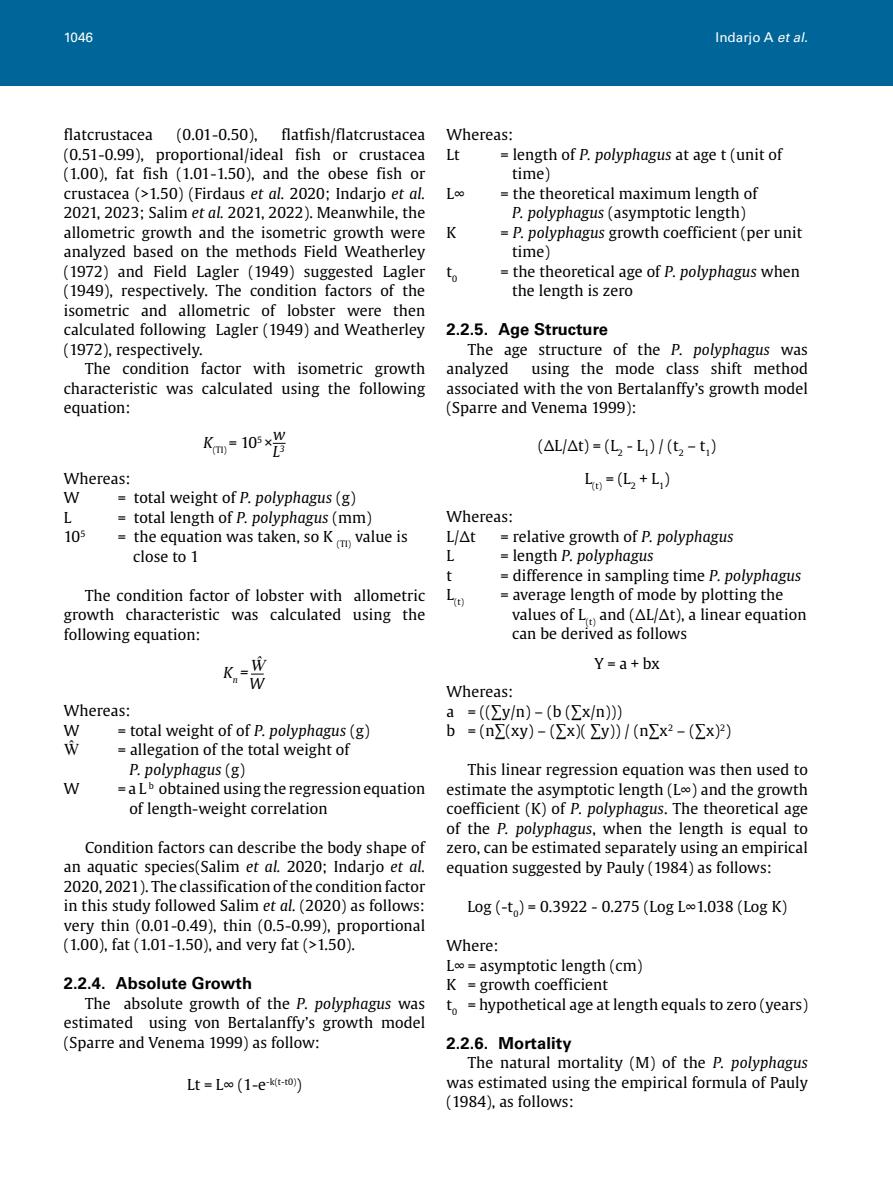
<style>
.page{position:relative;width:893px;height:1191px;background:#fff}
.page>*{position:absolute;margin:0;border:0;box-sizing:border-box;transform-origin:0 0}
.t1{font:700 16.5px "Univers LT Std";letter-spacing:.01em;color:#000}
.t2{font:italic 16.5px "Times New Roman";color:#000}
.t3{font:16.5px "Times New Roman";color:#000}
.t4{font:15px/19.5px "Gulliver";letter-spacing:.005em;color:#000}
.t5{font:italic 15px/16.5px "Gulliver";letter-spacing:.005em;color:#000}
.t6{font:13.5px "Univers LT Std";color:#fff}
.t7{font:8.7px "Gulliver";color:#000}
.s1{font-style:italic}
.s2{font-style:normal}
</style>
<div class="page">
<div style="left:0;top:0;width:893px;height:85px;background:#069"></div>
<svg style="left:273px;top:443px;width:13px;height:1px"></svg>
<svg style="left:251px;top:673px;width:13px;height:1px"></svg>
<p class="t6" style="left:64px;top:30px;width:31px">1046</p>
<p class="t6" style="left:716px;top:30px;width:97px">Indarjo A <span class="s1">etal.</span></p>
<p class="t4" style="left:64px;top:125px;width:363px;text-align:justify;text-indent:218px">flatfish/flatcrustacea (0.51-0.99), proportional/ideal fish or crustacea (1.00), fat fish (1.01-1.50), and the obese fish or crustacea (&gt;1.50) (Firdaus <span class="s1">et al.</span> 2020; Indarjo <span class="s1">et al.<br></span>2021, 2023; Salim <span class="s1">et al.</span> 2021, 2022). Meanwhile, the allometric growth and the isometric growth were analyzed based on the methods Field Weatherley (1972) and Field Lagler (1949) suggested Lagler (1949), respectively. The condition factors of the isometric and allometric of lobster were then calculated following Lagler (1949) and Weatherley (1972), respectively.</p>
<p class="t4" style="left:64px;top:359px;width:363px;text-align:justify;text-indent:21px">The condition factor with isometric growth characteristic was calculated using the following equation:</p>
<p class="t4" style="left:64px;top:125px;width:91px">flatcrustacea</p>
<p class="t4" style="left:177px;top:125px;width:82px">(0.01-0.50),</p>
<p class="t7" style="left:203px;top:444px;width:71px"><sup>K</sup>(TI) <sup>=</sup> <sup>10</sup>5 <sup>×</sup></p>
<p class="t5" style="left:273px;top:426px;width:14px">w<br>L<sup>3</sup></p>
<p class="t4" style="left:64px;top:468px;width:68px">Whereas:<br>W</p>
<p class="t4" style="left:118px;top:488px;width:239px">= total weight of <span class="s1">P. polyphagus</span> (g)</p>
<p class="t4" style="left:64px;top:507px;width:9px">L</p>
<p class="t4" style="left:118px;top:507px;width:256px">= total length of <span class="s1">P. polyphagus</span> (mm)</p>
<p class="t4" style="left:64px;top:527px;width:23px">10<sup>5</sup></p>
<p class="t4" style="left:133px;top:527px;width:276px;text-indent:-15px">= the equation was taken, so K <sub>(TI)</sub> value is close to 1</p>
<p class="t4" style="left:64px;top:585px;width:363px;text-align:justify;text-indent:21px">The condition factor of lobster with allometric growth characteristic was calculated using the following equation:</p>
<p class="t2" style="left:250px;top:653px;width:21px">Ŵ</p>
<p class="t5" style="left:249px;top:675px;width:16px">W</p>
<p class="t5" style="left:224px;top:664px;width:26px">K<sub>n</sub> =</p>
<p class="t4" style="left:64px;top:701px;width:68px">Whereas:<br>W</p>
<p class="t4" style="left:118px;top:720px;width:253px">= total weight of of <span class="s1">P. polyphagus</span> (g)</p>
<p class="t3" style="left:64px;top:738px;width:17px">Ŵ</p>
<p class="t4" style="left:129px;top:740px;width:222px;text-indent:-12px">= allegation of the total weight of<br><span class="s1">P. polyphagus</span> (g)</p>
<p class="t4" style="left:64px;top:779px;width:17px">W</p>
<p class="t4" style="left:129px;top:779px;width:297px;text-indent:-12px">= a L <sup>b</sup> obtained using the regression equation of length-weight correlation</p>
<p class="t4" style="left:64px;top:837px;width:363px;text-align:justify;text-indent:21px">Condition factors can describe the body shape of an aquatic species(Salim <span class="s1">et al.</span> 2020; Indarjo <span class="s1">et al.<br></span>2020, 2021). The classification of the condition factor in this study followed Salim <span class="s1">et al.</span> (2020) as follows: very thin (0.01-0.49), thin (0.5-0.99), proportional (1.00), fat (1.01-1.50), and very fat (&gt;1.50).</p>
<p class="t1" style="left:64px;top:974px;width:190px">2.2.4. Absolute Growth</p>
<p class="t4" style="left:64px;top:993px;width:363px;text-align:justify;text-indent:21px">The absolute growth of the <span class="s1">P. polyphagus</span> was estimated using von Bertalanffy’s growth model (Sparre and Venema 1999) as follow:</p>
<p class="t4" style="left:187px;top:1075px;width:116px">Lt = L∞ (1-e<sup>-k(t-t0)</sup>)</p>
<p class="t4" style="left:446px;top:125px;width:68px">Whereas:<br>Lt</p>
<p class="t4" style="left:512px;top:144px;width:272px;text-indent:-12px">= length of <span class="s1">P. polyphagus</span> at age t (unit of time)</p>
<p class="t4" style="left:446px;top:183px;width:20px">L∞</p>
<p class="t4" style="left:500px;top:183px;width:258px;text-align:center">= the theoretical maximum length of<br><span class="s1">P. polyphagus</span> (asymptotic length)</p>
<p class="t4" style="left:446px;top:222px;width:11px">K</p>
<p class="t4" style="left:512px;top:222px;width:292px;text-indent:-12px">= <span class="s1">P. polyphagus</span> growth coefficient (per unit time)</p>
<p class="t4" style="left:446px;top:261px;width:12px">t<sub>0</sub></p>
<p class="t4" style="left:512px;top:261px;width:289px;text-indent:-12px">= the theoretical age of <span class="s1">P. polyphagus</span> when the length is zero</p>
<p class="t1" style="left:446px;top:320px;width:163px">2.2.5. Age Structure</p>
<p class="t4" style="left:446px;top:339px;width:363px;text-indent:21px">The age structure of the <span class="s1">P. polyphagus</span> was analyzed</p>
<p class="t4" style="left:446px;top:359px;width:363px;text-align:justify;text-indent:85px">using the mode class shift method associated with the von Bertalanffy’s growth model (Sparre and Venema 1999):</p>
<p class="t4" style="left:538px;top:429px;width:179px;line-height:32.8px;text-align:center">(∆L/∆t) = (L<sub>2</sub> - L<sub>1</sub>) / (t<sub>2</sub> – t<sub>1</sub>)<br>L<sub>(t)</sub> = (L<sub>2</sub> + L<sub>1</sub>)</p>
<p class="t4" style="left:446px;top:507px;width:68px">Whereas:<br>L/∆t</p>
<p class="t4" style="left:500px;top:526px;width:235px">= relative growth of <span class="s1">P. polyphagus</span></p>
<p class="t4" style="left:446px;top:546px;width:9px">L</p>
<p class="t5" style="left:500px;top:547px;width:155px"><span class="s2">= length</span> P. polyphagus</p>
<p class="t4" style="left:446px;top:565px;width:7px">t</p>
<p class="t4" style="left:500px;top:565px;width:302px">= difference in sampling time <span class="s1">P. polyphagus</span></p>
<p class="t7" style="left:446px;top:597px;width:19px"><sup>L</sup>(t)</p>
<p class="t4" style="left:512px;top:585px;width:296px;text-indent:-12px">= average length of mode by plotting the values of L<sub>(t)</sub> and (∆L/∆t), a linear equation can be derived as follows</p>
<p class="t4" style="left:594px;top:653px;width:67px">Y = a + bx</p>
<p class="t4" style="left:446px;top:682px;width:286px">Whereas:<br>a = ((∑y/n) – (b (∑x/n)))<br>b = (n∑(xy) – (∑x)( ∑y)) / (n∑x<sup>2</sup> – (∑x)<sup>2</sup>)</p>
<p class="t4" style="left:446px;top:760px;width:363px;text-align:justify;text-indent:21px">This linear regression equation was then used to estimate the asymptotic length (L∞) and the growth coefficient (K) of <span class="s1">P. polyphagus</span>. The theoretical age of the <span class="s1">P. polyphagus</span>, when the length is equal to zero, can be estimated separately using an empirical equation suggested by Pauly (1984) as follows:</p>
<p class="t4" style="left:467px;top:896px;width:321px">Log (-t<sub>0</sub>) = 0.3922 - 0.275 (Log L∞1.038 (Log K)</p>
<p class="t4" style="left:446px;top:935px;width:363px">Where:<br>L∞ = asymptotic length (cm)<br>K = growth coefficient<br>t<sub>0</sub> = hypothetical age at length equals to zero (years)</p>
<p class="t1" style="left:446px;top:1033px;width:127px">2.2.6. Mortality</p>
<p class="t4" style="left:446px;top:1052px;width:363px;text-align:justify;text-indent:21px">The natural mortality (M) of the <span class="s1">P. polyphagus </span>was estimated using the empirical formula of Pauly (1984), as follows:</p>
</div>
